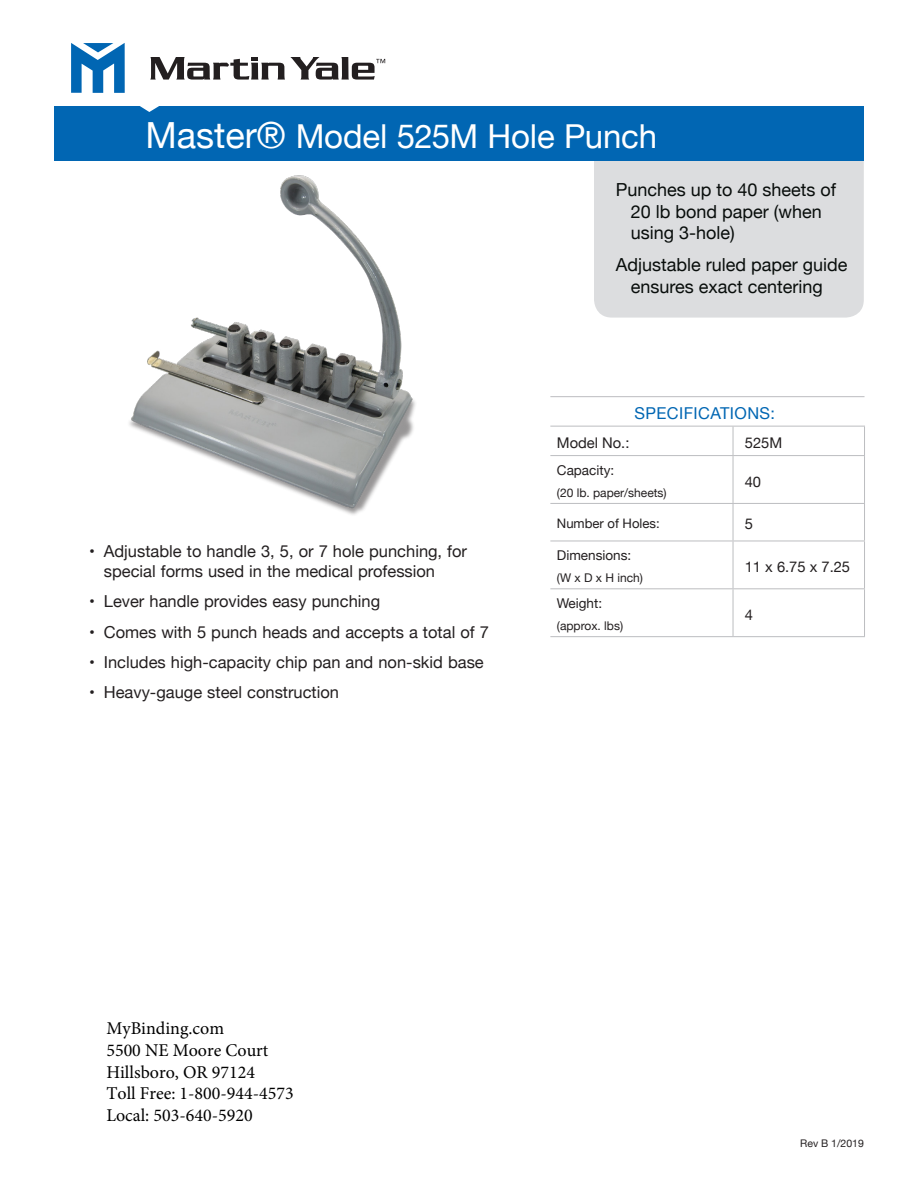
<style>
.page{position:relative;width:918px;height:1188px;background:#fff}
.page>*{position:absolute;margin:0;border:0;box-sizing:border-box;transform-origin:0 0}
.t1{font:33px "Helvetica Neue";letter-spacing:-.005em;color:#fff}
.t2{font:18px/21.6px "Helvetica Neue";color:#080d0b}
.t3{font:18px/21.6px "Minion Pro";color:#000}
.t4{font:16.5px/19.8px "Helvetica Neue";color:#231f20}
.t5{font:16.35px "Helvetica Neue";letter-spacing:.025em;color:#0166b3}
.t6{font:14.7px "Helvetica Neue";color:#231f20}
.t7{font:13.5px "Helvetica Neue";color:#231f20}
.t8{font:13.05px "Helvetica Neue";color:#231f20}
.t9{font:12px "Helvetica Neue";color:#231f20}
.t10{font:10.5px "Helvetica Neue";color:#231f20}
.s1{font-size:36px}
</style>
<div class="page">
<div style="left:594px;top:161px;width:270px;height:157px;background:#dcdddf"></div>
<svg style="left:150px;top:57px;width:235px;height:23px"></svg>
<svg style="left:71px;top:43px;width:54px;height:50px"></svg>
<div style="left:54px;top:106px;width:810px;height:55px;background:#0166b3"></div>
<svg style="left:140px;top:106px;width:19px;height:6px"></svg>
<hr style="left:550px;top:396px;width:183px;height:1px;background:#bcbdc0">
<hr style="left:733px;top:396px;width:132px;height:1px;background:#bcbdc0">
<hr style="left:550px;top:426px;width:183px;height:1px;background:#bcbdc0">
<hr style="left:733px;top:426px;width:132px;height:1px;background:#bcbdc0">
<svg style="left:733px;top:427px;width:1px;height:28px"></svg>
<svg style="left:864px;top:427px;width:1px;height:28px"></svg>
<hr style="left:550px;top:455px;width:183px;height:1px;background:#bcbdc0">
<hr style="left:733px;top:455px;width:132px;height:1px;background:#bcbdc0">
<hr style="left:733px;top:456px;width:1px;height:47px;background:#bcbdc0">
<hr style="left:864px;top:456px;width:1px;height:47px;background:#bcbdc0">
<hr style="left:550px;top:503px;width:183px;height:1px;background:#bcbdc0">
<hr style="left:733px;top:503px;width:132px;height:1px;background:#bcbdc0">
<hr style="left:733px;top:504px;width:1px;height:36px;background:#bcbdc0">
<hr style="left:864px;top:504px;width:1px;height:36px;background:#bcbdc0">
<hr style="left:550px;top:540px;width:183px;height:1px;background:#bcbdc0">
<hr style="left:733px;top:540px;width:132px;height:1px;background:#bcbdc0">
<hr style="left:733px;top:541px;width:1px;height:47px;background:#bcbdc0">
<hr style="left:864px;top:541px;width:1px;height:47px;background:#bcbdc0">
<hr style="left:550px;top:588px;width:183px;height:1px;background:#bcbdc0">
<hr style="left:733px;top:588px;width:132px;height:1px;background:#bcbdc0">
<hr style="left:733px;top:589px;width:1px;height:47px;background:#bcbdc0">
<hr style="left:864px;top:589px;width:1px;height:47px;background:#bcbdc0">
<hr style="left:550px;top:636px;width:183px;height:1px;background:#bcbdc0">
<hr style="left:733px;top:636px;width:132px;height:1px;background:#bcbdc0">
<img style="left:129px;top:175px;width:287px;height:340px">
<p class="t1" style="left:146px;top:113px;width:513px"><span class="s1">Master®</span> Model 525M Hole Punch</p>
<p class="t2" style="left:616px;top:180px;width:222px">Punches up to 40 sheets of</p>
<p class="t2" style="left:631px;top:202px;width:193px">20 lb bond paper (when using 3-hole)</p>
<p class="t2" style="left:616px;top:255px;width:233px">Adjustable ruled paper guide</p>
<p class="t2" style="left:631px;top:277px;width:194px">ensures exact centering</p>
<p class="t5" style="left:635px;top:402px;width:142px">SPECIFICATIONS:</p>
<p class="t4" style="left:104px;top:542px;width:365px;text-indent:-15px">• Adjustable to handle 3, 5, or 7 hole punching, for special forms used in the medical profession</p>
<p class="t4" style="left:89px;top:592px;width:292px">• Lever handle provides easy punching</p>
<p class="t4" style="left:89px;top:623px;width:401px">• Comes with 5 punch heads and accepts a total of 7</p>
<p class="t4" style="left:89px;top:653px;width:396px">• Includes high-capacity chip pan and non-skid base</p>
<p class="t4" style="left:89px;top:683px;width:251px">• Heavy-gauge steel construction</p>
<p class="t6" style="left:557px;top:432px;width:74px">Model No.:</p>
<p class="t6" style="left:745px;top:432px;width:39px">525M</p>
<p class="t7" style="left:557px;top:460px;width:59px">Capacity:</p>
<p class="t9" style="left:557px;top:484px;width:111px">(20 lb. paper/sheets)</p>
<p class="t6" style="left:745px;top:471px;width:18px">40</p>
<p class="t8" style="left:557px;top:514px;width:104px">Number of Holes:</p>
<p class="t6" style="left:745px;top:513px;width:10px">5</p>
<p class="t7" style="left:557px;top:546px;width:76px">Dimensions:</p>
<p class="t9" style="left:557px;top:569px;width:88px">(W x D x H inch)</p>
<p class="t6" style="left:745px;top:556px;width:107px">11 x 6.75 x 7.25</p>
<p class="t7" style="left:557px;top:594px;width:47px">Weight:</p>
<p class="t9" style="left:557px;top:617px;width:68px">(approx. lbs)</p>
<p class="t6" style="left:745px;top:604px;width:10px">4</p>
<p class="t3" style="left:106px;top:1018px;width:189px">MyBinding.com<br>5500 NE Moore Court<br>Hillsboro, OR 97124<br>Toll Free: 1-800-944-4573<br>Local: 503-640-5920</p>
<p class="t10" style="left:800px;top:1136px;width:65px">Rev B 1/2019</p>
</div>
